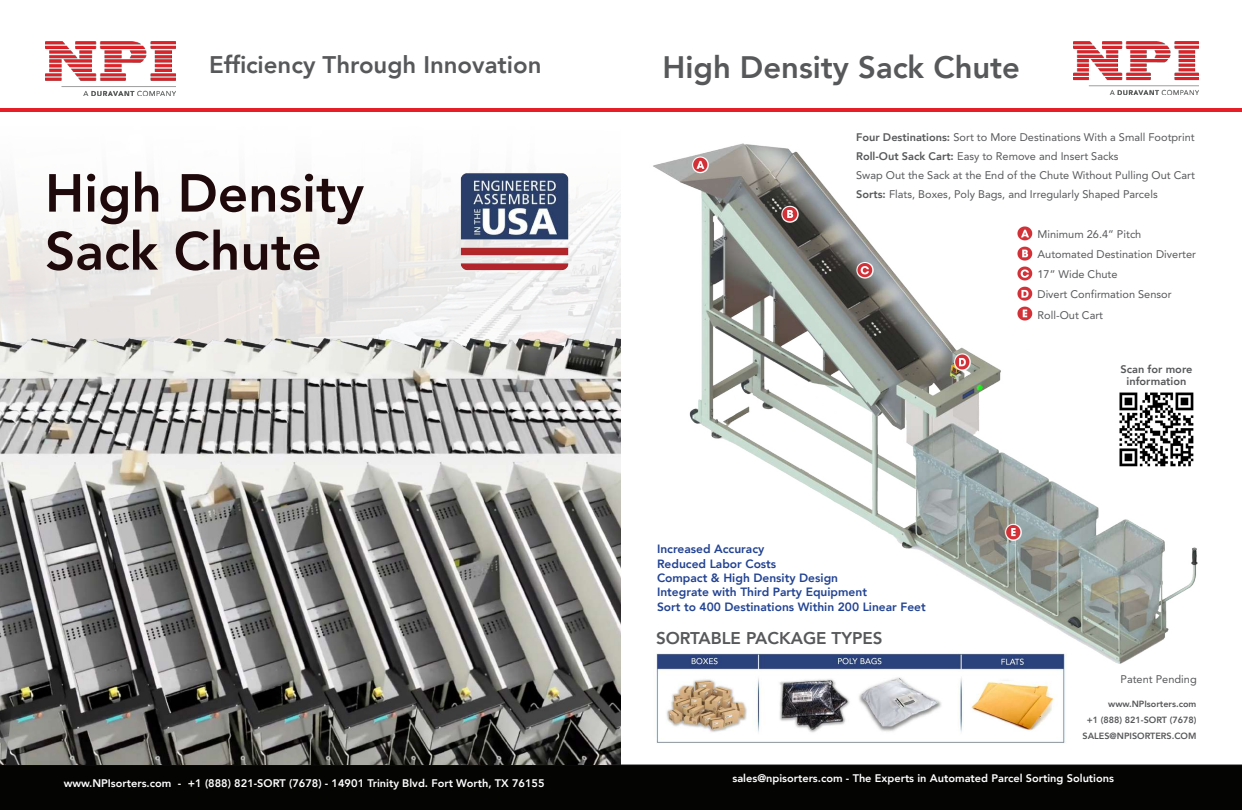
<style>
.page{position:relative;width:1242px;height:810px;background:#fff}
.page>*{position:absolute;margin:0;border:0;box-sizing:border-box;transform-origin:0 0}
.t1{font:800 53px/58px "Avenir";color:#1f090b}
.t2{font:800 31px "Avenir";color:#57585a}
.t3{font:800 24px "Avenir";color:#57585a}
.t4{font:800 17px "Avenir";color:#57585a}
.t5{font:800 12px/14.4px "Avenir";color:#234493}
.t6{font:800 12px/14.4px "Avenir";color:#224392}
.t7{font:11px/19px "Avenir";color:#57585a}
.t8{font:800 11px "Avenir";color:#fff}
.t9{font:800 11px/12px "Avenir";color:#57585a;text-align:center}
.t10{font:800 9px/16px "Avenir";color:#57585a;text-align:right}
.s1{font-weight:800}
</style>
<div class="page">
<hr style="left:0;top:109px;width:1242px;height:3px;background:#e61e27">
<img style="left:46px;top:41px;width:129px;height:55px">
<div style="left:0;top:765px;width:1242px;height:45px;background:#040503"></div>
<img style="left:0;top:179px;width:621px;height:130px">
<img style="left:450px;top:173px;width:129px;height:100px">
<img style="left:653px;top:143px;width:545px;height:521px">
<img style="left:1074px;top:41px;width:124px;height:53px">
<img style="left:1010px;top:224px;width:25px;height:100px">
<img style="left:653px;top:650px;width:414px;height:93px">
<img style="left:685px;top:155px;width:25px;height:20px">
<img style="left:775px;top:203px;width:25px;height:22px">
<img style="left:850px;top:262px;width:25px;height:18px">
<img style="left:948px;top:353px;width:25px;height:18px">
<img style="left:998px;top:523px;width:25px;height:21px">
<img style="left:1115px;top:391px;width:83px;height:80px">
<img style="left:0;top:309px;width:621px;height:456px">
<h3 class="t3" style="left:209px;top:46px;width:334px">Efficiency Through Innovation</h3>
<h1 class="t1" style="left:45px;top:164px;width:321px">High Density<br>Sack Chute</h1>
<p class="t8" style="left:64px;top:775px;width:482px">www.NPIsorters.com - +1 (888) 821-SORT (7678) - 14901 Trinity Blvd. Fort Worth, TX 76155</p>
<h2 class="t2" style="left:662px;top:43px;width:359px">High Density Sack Chute</h2>
<p class="t7" style="left:856px;top:128px;width:340px"><span class="s1">Four Destinations:</span> Sort to More Destinations With a Small Footprint <span class="s1">Roll-Out Sack Cart:</span> Easy to Remove and Insert Sacks<br>Swap Out the Sack at the End of the Chute Without Pulling Out Cart <span class="s1">Sorts:</span> Flats, Boxes, Poly Bags, and Irregularly Shaped Parcels</p>
<p class="t7" style="left:1038px;top:225px;width:160px;line-height:20px">Minimum 26.4” Pitch<br>Automated Destination Diverter<br>17” Wide Chute<br>Divert Confirmation Sensor</p>
<p class="t7" style="left:1038px;top:306px;width:67px">Roll-Out Cart</p>
<p class="t6" style="left:657px;top:542px;width:183px">Increased Accuracy<br>Reduced Labor Costs<br>Compact &amp; High Density Design</p>
<p class="t5" style="left:657px;top:585px;width:270px">Integrate with Third Party Equipment<br>Sort to 400 Destinations Within 200 Linear Feet</p>
<h3 class="t4" style="left:656px;top:625px;width:228px">SORTABLE PACKAGE TYPES</h3>
<p class="t9" style="left:1121px;top:363px;width:73px">Scan for more information</p>
<p class="t7" style="left:1121px;top:671px;width:78px">Patent Pending</p>
<p class="t10" style="left:1083px;top:695px;width:115px">www.NPIsorters.com<br>+1 (888) 821-SORT (7678)<br>SALES@NPISORTERS.COM</p>
<p class="t8" style="left:732px;top:770px;width:383px">sales@npisorters.com - The Experts in Automated Parcel Sorting Solutions</p>
</div>
